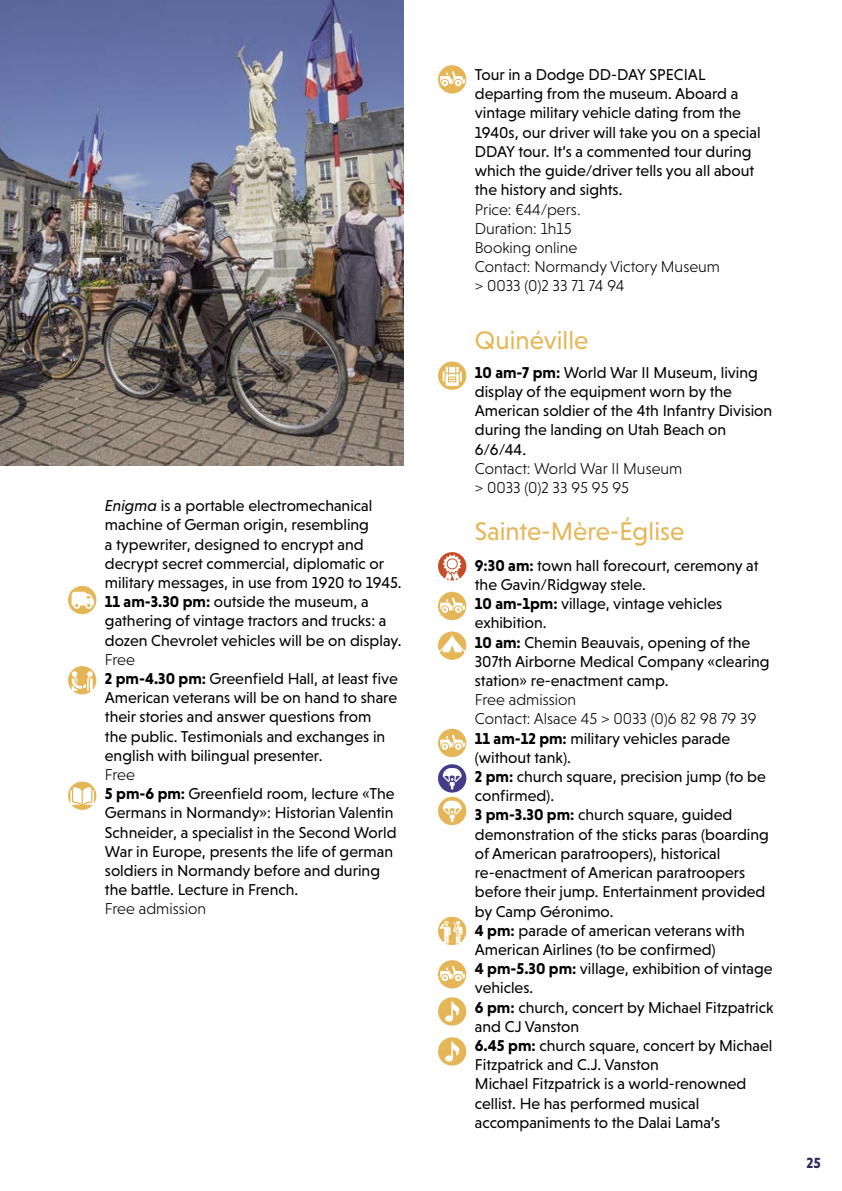
<style>
.page{position:relative;width:842px;height:1191px;background:#fff}
.page>*{position:absolute;margin:0;border:0;box-sizing:border-box;transform-origin:0 0}
.t1{font:26px "Niveau Grotesk";color:#e5b657}
.t2{font:16px/19.2px "Niveau Grotesk";color:#000}
.t3{font:300 16px/19.2px "Niveau Grotesk";color:#000}
.t4{font:700 15px "Niveau Grotesk";color:#30275a}
.s1{font-style:italic}
.s2{font-weight:700}
.s3{font-weight:300}
</style>
<div class="page">
<img style="left:0;top:0;width:404px;height:465px">
<svg style="left:438px;top:552px;width:28px;height:28px"></svg>
<svg style="left:68px;top:781px;width:28px;height:29px"></svg>
<svg style="left:438px;top:997px;width:28px;height:28px"></svg>
<svg style="left:438px;top:1037px;width:28px;height:28px"></svg>
<svg style="left:438px;top:631px;width:28px;height:29px"></svg>
<svg style="left:68px;top:586px;width:28px;height:28px"></svg>
<svg style="left:68px;top:666px;width:28px;height:28px"></svg>
<svg style="left:438px;top:65px;width:28px;height:29px"></svg>
<svg style="left:438px;top:592px;width:28px;height:28px"></svg>
<svg style="left:438px;top:729px;width:28px;height:28px"></svg>
<svg style="left:438px;top:960px;width:28px;height:28px"></svg>
<svg style="left:438px;top:361px;width:28px;height:29px"></svg>
<svg style="left:438px;top:764px;width:28px;height:61px"></svg>
<svg style="left:438px;top:916px;width:28px;height:29px"></svg>
<p class="t2" style="left:105px;top:496px;width:298px"><span class="s1">Enigma</span> is a portable electromechanical machine of German origin, resembling<br>a typewriter, designed to encrypt and decrypt secret commercial, diplomatic or military messages, in use from 1920 to 1945.<br><span class="s2">11 am-3.30 pm:</span> outside the museum, a gathering of vintage tractors and trucks: a dozen Chevrolet vehicles will be on display.</p>
<p class="t2" style="left:105px;top:649px;width:294px"><span class="s3">Free<br></span><span class="s2">2 pm-4.30 pm:</span> Greenfield Hall, at least five American veterans will be on hand to share their stories and answer questions from<br>the public. Testimonials and exchanges in english with bilingual presenter.</p>
<p class="t2" style="left:105px;top:765px;width:293px"><span class="s3">Free<br></span><span class="s2">5 pm-6 pm:</span> Greenfield room, lecture «The Germans in Normandy»: Historian Valentin Schneider, a specialist in the Second World War in Europe, presents the life of german soldiers in Normandy before and during the battle. Lecture in French.</p>
<p class="t3" style="left:105px;top:899px;width:103px">Free admission</p>
<p class="t2" style="left:475px;top:65px;width:287px">Tour in a Dodge DD-DAY SPECIAL departing from the museum. Aboard a vintage military vehicle dating from the 1940s, our driver will take you on a special DDAY tour. It’s a commented tour during which the guide/driver tells you all about the history and sights.</p>
<p class="t3" style="left:475px;top:199px;width:247px">Price: €44/pers.<br>Duration: 1h15<br>Booking online<br>Contact: Normandy Victory Museum &gt; 0033 (0)2 33 71 74 94</p>
<h1 class="t1" style="left:475px;top:325px;width:115px">Quinéville</h1>
<p class="t2" style="left:475px;top:363px;width:299px"><span class="s2">10 am-7 pm:</span> World War II Museum, living display of the equipment worn by the<br>American soldier of the 4th Infantry Division during the landing on Utah Beach on<br>6/6/44.</p>
<p class="t3" style="left:475px;top:459px;width:209px">Contact: World War II Museum &gt; 0033 (0)2 33 95 95 95</p>
<h1 class="t1" style="left:475px;top:516px;width:211px">Sainte-Mère-Église</h1>
<p class="t2" style="left:475px;top:555px;width:296px"><span class="s2">9:30 am:</span> town hall forecourt, ceremony at the Gavin/Ridgway stele.<br><span class="s2">10 am-1pm:</span> village, vintage vehicles exhibition.<br><span class="s2">10 am:</span> Chemin Beauvais, opening of the<br>307th Airborne Medical Company «clearing station» re-enactment camp.</p>
<p class="t2" style="left:475px;top:690px;width:300px"><span class="s3">Free admission<br>Contact: Alsace 45 &gt; 0033 (0)6 82 98 79 39<br></span><span class="s2">11 am-12 pm:</span> military vehicles parade (without tank).<br><span class="s2">2 pm:</span> church square, precision jump (to be confirmed).<br><span class="s2">3 pm-3.30 pm:</span> church square, guided demonstration of the sticks paras (boarding of American paratroopers), historical re-enactment of American paratroopers before their jump. Entertainment provided by Camp Géronimo.<br><span class="s2">4 pm:</span> parade of american veterans with<br>American Airlines (to be confirmed)<br><span class="s2">4 pm-5.30 pm:</span> village, exhibition of vintage vehicles.<br><span class="s2">6 pm:</span> church, concert by Michael Fitzpatrick and CJ Vanston<br><span class="s2">6.45 pm:</span> church square, concert by Michael<br>Fitzpatrick and C.J. Vanston<br>Michael Fitzpatrick is a world-renowned cellist. He has performed musical accompaniments to the Dalai Lama’s</p>
<p class="t4" style="left:806px;top:1154px;width:16px">25</p>
</div>
